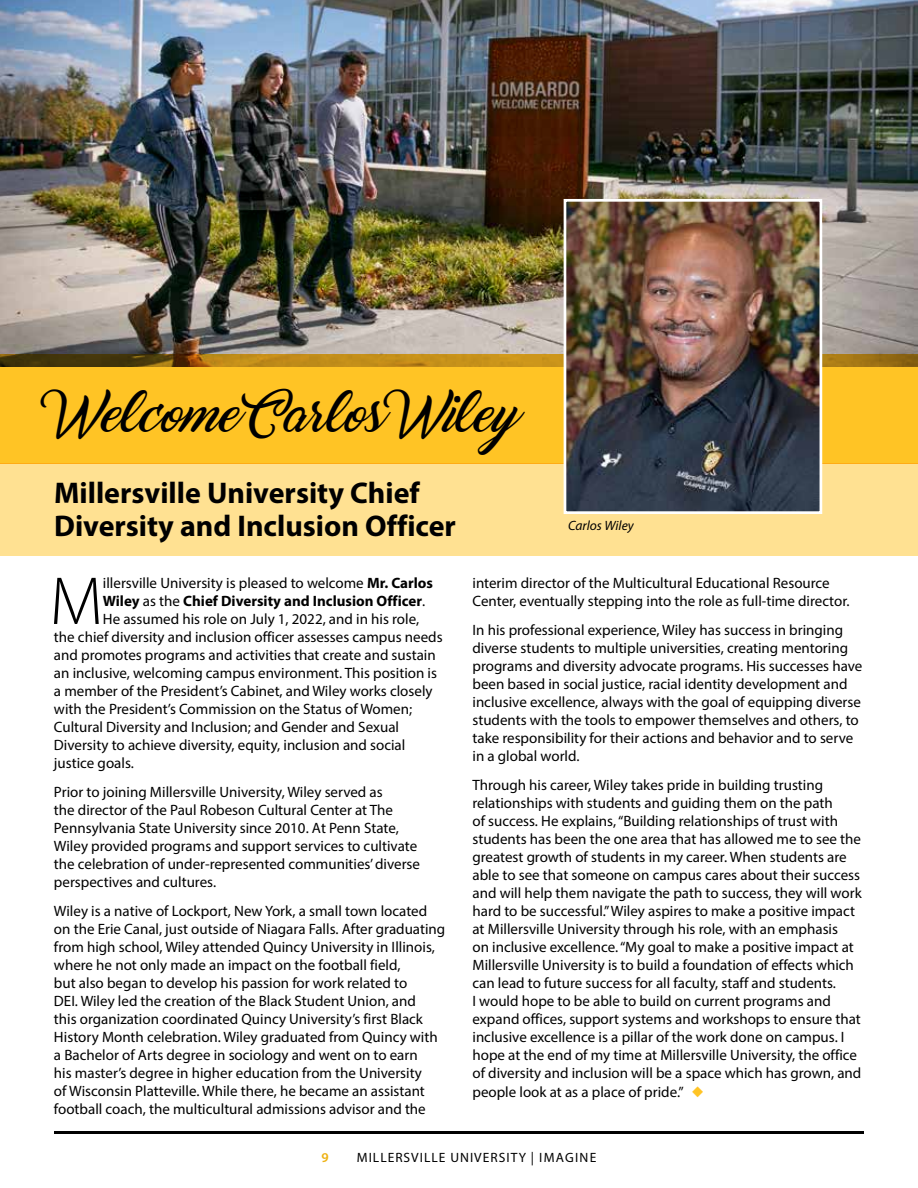
<style>
.page{position:relative;width:918px;height:1188px;background:#fff}
.page>*{position:absolute;margin:0;border:0;box-sizing:border-box;transform-origin:0 0}
.t1{font:300 68.4px "Myriad Pro";color:#000}
.t2{font:42px "Marguerite";color:#000}
.t3{font:700 30px/33px "Myriad Pro";color:#000}
.t4{font:15px/18px "Myriad Pro";color:#000}
.t5{font:700 15px "Myriad Pro";color:#000}
.t6{font:13.5px "Myriad Pro";letter-spacing:.075em;color:#000}
.t7{font:italic 13.5px "Myriad Pro";color:#000}
.t8{font:600 13.5px "Myriad Pro";color:#eeb111}
.s1{font-weight:700}
.s2{color:#ffc425}
.s3{font-weight:400}
</style>
<div class="page">
<img style="left:0;top:0;width:918px;height:354px">
<div style="left:0;top:354px;width:918px;height:109px;background:#ffc425"></div>
<div style="left:0;top:463px;width:918px;height:93px;background:#ffe192"></div>
<img style="left:568px;top:203px;width:250px;height:307px">
<div style="left:564px;top:199px;width:258px;height:315px;border:3px solid #fff"></div>
<hr style="left:54px;top:1131px;width:810px;height:3px;background:#000">
<h2 class="t2" style="left:54px;top:393px;width:488px">Welcome Carlos Wiley</h2>
<h3 class="t3" style="left:54px;top:475px;width:404px">Millersville University Chief<br>Diversity and Inclusion Officer</h3>
<h1 class="t1" style="left:50px;top:560px;width:55px">M</h1>
<p class="t4" style="left:103px;top:574px;width:332px">illersville University is pleased to welcome <span class="s1">Mr. Carlos</span></p>
<p class="t7" style="left:568px;top:517px;width:67px">Carlos Wiley</p>
<p class="t4" style="left:472px;top:574px;width:379px">interim director of the Multicultural Educational Resource<br>Center, eventually stepping into the role as full-time director.</p>
<p class="t4" style="left:472px;top:621px;width:391px">In his professional experience, Wiley has success in bringing diverse students to multiple universities, creating mentoring programs and diversity advocate programs. His successes have been based in social justice, racial identity development and inclusive excellence, always with the goal of equipping diverse students with the tools to empower themselves and others, to take responsibility for their actions and behavior and to serve in a global world.</p>
<p class="t4" style="left:472px;top:775px;width:391px">Through his career, Wiley takes pride in building trusting relationships with students and guiding them on the path<br>of success. He explains, “Building relationships of trust with students has been the one area that has allowed me to see the greatest growth of students in my career. When students are able to see that someone on campus cares about their success and will help them navigate the path to success, they will work hard to be successful.” Wiley aspires to make a positive impact at Millersville University through his role, with an emphasis<br>on inclusive excellence. “My goal to make a positive impact at Millersville University is to build a foundation of effects which can lead to future success for all faculty, staff and students.<br>I would hope to be able to build on current programs and expand offices, support systems and workshops to ensure that inclusive excellence is a pillar of the work done on campus. I hope at the end of my time at Millersville University, the office of diversity and inclusion will be a space which has grown, and</p>
<p class="t4" style="left:472px;top:1083px;width:233px">people look at as a place of pride.” <span class="s2">◆</span></p>
<p class="t5" style="left:103px;top:591px;width:324px">Wiley <span class="s3">as the</span> Chief Diversity and Inclusion Officer<span class="s3">.</span></p>
<p class="t4" style="left:103px;top:610px;width:318px">He assumed his role on July 1, 2022, and in his role,</p>
<p class="t4" style="left:54px;top:628px;width:390px">the chief diversity and inclusion officer assesses campus needs</p>
<p class="t4" style="left:54px;top:646px;width:383px">and promotes programs and activities that create and sustain</p>
<p class="t4" style="left:54px;top:664px;width:385px">an inclusive, welcoming campus environment. This position is</p>
<p class="t4" style="left:54px;top:682px;width:380px">a member of the President’s Cabinet, and Wiley works closely</p>
<p class="t4" style="left:54px;top:700px;width:360px">with the President’s Commission on the Status of Women;</p>
<p class="t4" style="left:54px;top:718px;width:347px">Cultural Diversity and Inclusion; and Gender and Sexual</p>
<p class="t4" style="left:54px;top:736px;width:353px">Diversity to achieve diversity, equity, inclusion and social</p>
<p class="t4" style="left:54px;top:754px;width:81px">justice goals.</p>
<p class="t4" style="left:54px;top:783px;width:368px">Prior to joining Millersville University, Wiley served as<br>the director of the Paul Robeson Cultural Center at The Pennsylvania State University since 2010. At Penn State, Wiley provided programs and support services to cultivate the celebration of under-represented communities’ diverse perspectives and cultures.</p>
<p class="t4" style="left:54px;top:901px;width:393px">Wiley is a native of Lockport, New York, a small town located on the Erie Canal, just outside of Niagara Falls. After graduating from high school, Wiley attended Quincy University in Illinois, where he not only made an impact on the football field,<br>but also began to develop his passion for work related to<br>DEI. Wiley led the creation of the Black Student Union, and<br>this organization coordinated Quincy University’s first Black History Month celebration. Wiley graduated from Quincy with a Bachelor of Arts degree in sociology and went on to earn<br>his master’s degree in higher education from the University<br>of Wisconsin Platteville. While there, he became an assistant football coach, the multicultural admissions advisor and the</p>
<p class="t8" style="left:321px;top:1149px;width:9px">9</p>
<p class="t6" style="left:357px;top:1150px;width:241px">MILLERSVILLE UNIVERSITY | IMAGINE</p>
</div>
